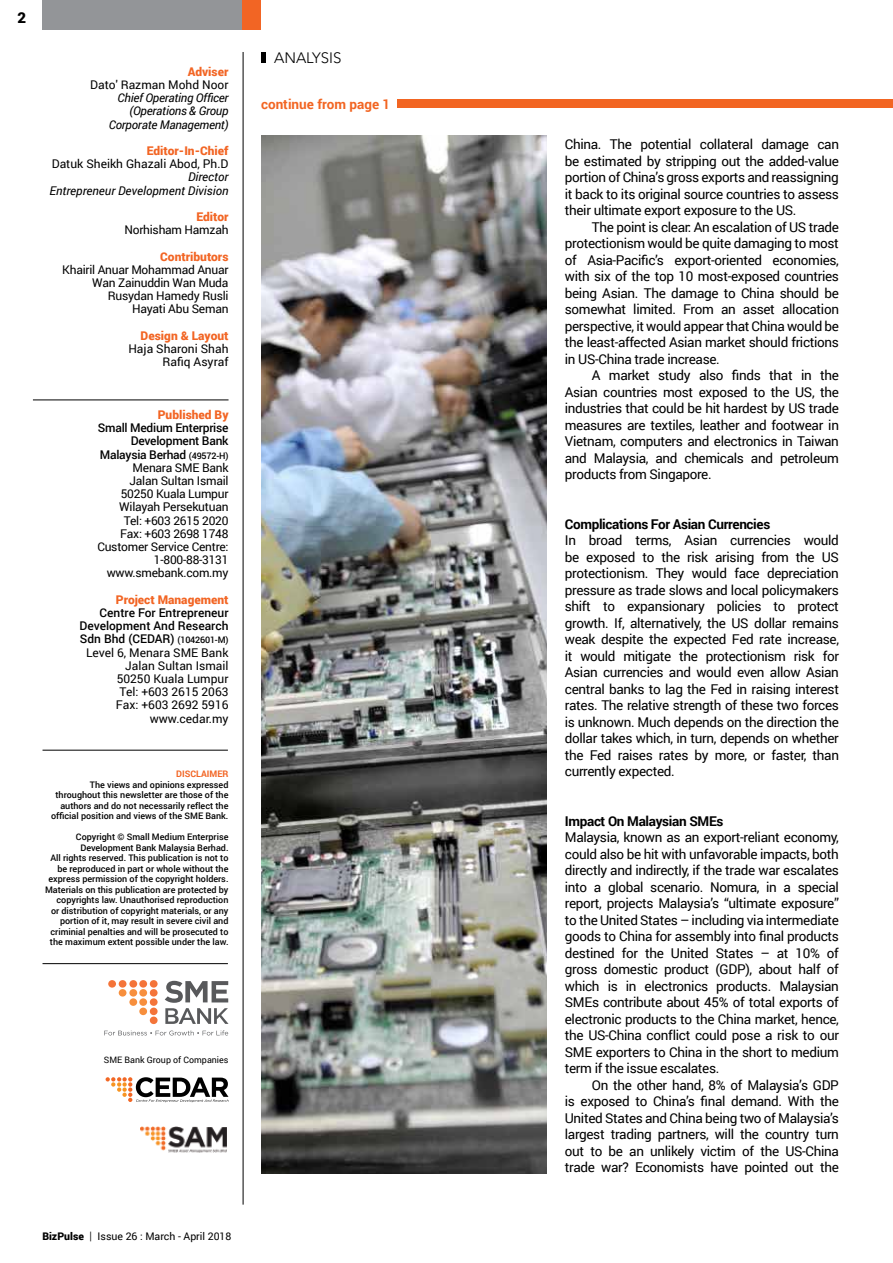
<style>
.page{position:relative;width:893px;height:1263px;background:#fff}
.page>*{position:absolute;margin:0;border:0;box-sizing:border-box;transform-origin:0 0}
.t1{font:300 15px "Avenir LT Std";color:#000}
.t2{font:900 15px "Roboto";color:#000}
.t3{font:13.5px/16.5px "Roboto";letter-spacing:-.025em;color:#000;text-align:justify}
.t4{font:700 13.5px "Roboto";letter-spacing:-.025em;color:#000}
.t5{font:700 13.5px "Roboto";color:#f26522}
.t6{font:12px/13.2px "Roboto";letter-spacing:-.02em;color:#000;text-align:right}
.t7{font:12px/13.2px "Roboto";color:#000;text-align:right}
.t8{font:900 12px "Roboto";color:#f26524}
.t9{font:italic 12px/13.2px "Roboto";letter-spacing:-.02em;color:#000;text-align:right}
.t10{font:italic 12px/13.2px "Roboto";color:#000;text-align:right}
.t11{font:10.5px "Roboto";color:#000}
.t12{font:500 9px/10.5px "Roboto";color:#000;text-align:right}
.t13{font:700 9px "Roboto";color:#f26524}
.t14{font:8.85px "Roboto";color:#000}
.s1{font-weight:500}
.s2{font-weight:500;font-size:9px}
.s3{font-weight:900}
.s4{font-family:"Gotham"}
</style>
<div class="page">
<div style="left:43px;top:0;width:199px;height:30px;background:#939598"></div>
<div style="left:242px;top:0;width:19px;height:30px;background:#f26524"></div>
<div style="left:261px;top:53px;width:5px;height:10px;background:#000"></div>
<hr style="left:243px;top:52px;width:1px;height:1152px;background:#000">
<div style="left:398px;top:100px;width:495px;height:8px;background:#f26522"></div>
<div style="left:108px;top:980px;width:8px;height:8px;background:#f47439;border-radius:50%"></div>
<div style="left:119px;top:980px;width:7px;height:8px;background:#f47439;border-radius:50%"></div>
<div style="left:129px;top:980px;width:8px;height:8px;background:#f47439;border-radius:50%"></div>
<div style="left:139px;top:980px;width:8px;height:8px;background:#f47439;border-radius:50%"></div>
<div style="left:150px;top:980px;width:8px;height:8px;background:#f47439;border-radius:50%"></div>
<div style="left:119px;top:989px;width:7px;height:7px;background:#f78f3d;border-radius:50%"></div>
<div style="left:129px;top:989px;width:8px;height:7px;background:#f78f3d;border-radius:50%"></div>
<div style="left:139px;top:989px;width:8px;height:7px;background:#f78f3d;border-radius:50%"></div>
<div style="left:150px;top:989px;width:8px;height:7px;background:#f47439;border-radius:50%"></div>
<div style="left:129px;top:998px;width:8px;height:8px;background:#f78f3d;border-radius:50%"></div>
<div style="left:139px;top:998px;width:8px;height:8px;background:#f78f3d;border-radius:50%"></div>
<div style="left:150px;top:998px;width:8px;height:8px;background:#f47439;border-radius:50%"></div>
<div style="left:139px;top:1007px;width:8px;height:8px;background:#f78f3d;border-radius:50%"></div>
<div style="left:150px;top:1007px;width:8px;height:8px;background:#f47439;border-radius:50%"></div>
<div style="left:150px;top:1016px;width:8px;height:8px;background:#f47439;border-radius:50%"></div>
<svg style="left:165px;top:981px;width:64px;height:43px"></svg>
<svg style="left:104px;top:1030px;width:124px;height:5px"></svg>
<hr style="left:43px;top:963px;width:185px;height:1px;background:#000">
<hr style="left:43px;top:750px;width:185px;height:1px;background:#000">
<hr style="left:33px;top:400px;width:196px;height:1px;background:#000">
<img style="left:141px;top:1127px;width:86px;height:26px">
<svg style="left:106px;top:1077px;width:123px;height:25px"></svg>
<img style="left:261px;top:136px;width:286px;height:1038px">
<p class="t2" style="left:17px;top:7px;width:10px">2</p>
<p class="t8" style="left:188px;top:63px;width:42px">Adviser</p>
<p class="t7" style="left:90px;top:78px;width:140px">Dato' Razman Mohd Noor</p>
<p class="t9" style="left:109px;top:91px;width:121px">Chief Operating Officer (Operations &amp; Group<br>Corporate Management)</p>
<p class="t8" style="left:147px;top:142px;width:83px">Editor-In-Chief</p>
<p class="t7" style="left:52px;top:157px;width:178px">Datuk Sheikh Ghazali Abod, Ph.D</p>
<p class="t10" style="left:49px;top:170px;width:181px">Director<br>Entrepreneur Development Division</p>
<p class="t8" style="left:196px;top:208px;width:34px">Editor</p>
<p class="t6" style="left:125px;top:223px;width:105px">Norhisham Hamzah</p>
<p class="t8" style="left:160px;top:248px;width:70px">Contributors</p>
<p class="t6" style="left:62px;top:262px;width:168px">Khairil Anuar Mohammad Anuar<br>Wan Zainuddin Wan Muda<br>Rusydan Hamedy Rusli<br>Hayati Abu Seman</p>
<p class="t8" style="left:141px;top:327px;width:89px">Design &amp; Layout</p>
<p class="t7" style="left:128px;top:342px;width:102px">Haja Sharoni Shah<br>Rafiq Asyraf</p>
<p class="t8" style="left:158px;top:406px;width:72px">Published By</p>
<p class="t6" style="left:97px;top:421px;width:133px"><span class="s1">Small Medium Enterprise<br>Development Bank<br>Malaysia Berhad</span> <span class="s2">(49572-H)<br></span>Menara SME Bank<br>Jalan Sultan Ismail<br>50250 Kuala Lumpur<br>Wilayah Persekutuan<br>Tel: +603 2615 2020<br>Fax: +603 2698 1748<br>Customer Service Centre:<br>1-800-88-3131 www.smebank.com.my</p>
<p class="t8" style="left:116px;top:591px;width:114px">Project Management</p>
<p class="t7" style="left:80px;top:606px;width:150px"><span class="s1">Centre For Entrepreneur<br>Development And Research<br>Sdn Bhd (CEDAR)</span> <span class="s2">(1042601-M)<br></span>Level 6, Menara SME Bank<br>Jalan Sultan Ismail<br>50250 Kuala Lumpur<br>Tel: +603 2615 2063<br>Fax: +603 2692 5916 www.cedar.my</p>
<p class="t13" style="left:176px;top:767px;width:54px">DISCLAIMER</p>
<p class="t12" style="left:51px;top:779px;width:179px">The views and opinions expressed throughout this newsletter are those of the authors and do not necessarily reflect the official position and views of the SME Bank.</p>
<p class="t12" style="left:45px;top:831px;width:185px">Copyright © Small Medium Enterprise Development Bank Malaysia Berhad.<br>All rights reserved. This publication is not to be reproduced in part or whole without the express permission of the copyright holders.<br>Materials on this publication are protected by copyrights law. Unauthorised reproduction<br>or distribution of copyright materials, or any portion of it, may result in severe civil and criminial penalties and will be prosecuted to the maximum extent possible under the law.</p>
<p class="t1" style="left:274px;top:49px;width:69px">ANALYSIS</p>
<p class="t5" style="left:261px;top:94px;width:131px">continue from page 1</p>
<p class="t14" style="left:104px;top:1054px;width:126px">SME Bank Group of Companies</p>
<p class="t11" style="left:42px;top:1229px;width:191px"><span class="s3">BizPulse</span> <span class="s4">|</span> Issue 26 : March - April 2018</p>
<p class="t3" style="left:565px;top:136px;width:276px">China. The potential collateral damage can be estimated by stripping out the added-value portion of China’s gross exports and reassigning it back to its original source countries to assess their ultimate export exposure to the US.</p>
<p class="t3" style="left:565px;top:218px;width:276px;text-indent:27px">The point is clear: An escalation of US trade protectionism would be quite damaging to most of Asia-Pacific’s export-oriented economies, with six of the top 10 most-exposed countries being Asian. The damage to China should be somewhat limited. From an asset allocation perspective, it would appear that China would be the least-affected Asian market should frictions in US-China trade increase.</p>
<p class="t3" style="left:565px;top:367px;width:276px;text-indent:27px">A market study also finds that in the Asian countries most exposed to the US, the industries that could be hit hardest by US trade measures are textiles, leather and footwear in Vietnam, computers and electronics in Taiwan and Malaysia, and chemicals and petroleum products from Singapore.</p>
<p class="t4" style="left:565px;top:514px;width:207px">Complications For Asian Currencies</p>
<p class="t3" style="left:565px;top:532px;width:276px">In broad terms, Asian currencies would be exposed to the risk arising from the US protectionism. They would face depreciation pressure as trade slows and local policymakers shift to expansionary policies to protect growth. If, alternatively, the US dollar remains weak despite the expected Fed rate increase, it would mitigate the protectionism risk for Asian currencies and would even allow Asian central banks to lag the Fed in raising interest rates. The relative strength of these two forces is unknown. Much depends on the direction the dollar takes which, in turn, depends on whether the Fed raises rates by more, or faster, than currently expected.</p>
<p class="t4" style="left:565px;top:811px;width:160px">Impact On Malaysian SMEs</p>
<p class="t3" style="left:565px;top:828px;width:276px">Malaysia, known as an export-reliant economy, could also be hit with unfavorable impacts, both directly and indirectly, if the trade war escalates into a global scenario. Nomura, in a special report, projects Malaysia’s “ultimate exposure” to the United States – including via intermediate goods to China for assembly into final products destined for the United States – at 10% of gross domestic product (GDP), about half of which is in electronics products. Malaysian SMEs contribute about 45% of total exports of electronic products to the China market, hence, the US-China conflict could pose a risk to our SME exporters to China in the short to medium term if the issue escalates.</p>
<p class="t3" style="left:565px;top:1076px;width:276px;text-indent:27px">On the other hand, 8% of Malaysia’s GDP is exposed to China’s final demand. With the United States and China being two of Malaysia’s largest trading partners, will the country turn out to be an unlikely victim of the US-China trade war? Economists have pointed out the</p>
</div>
